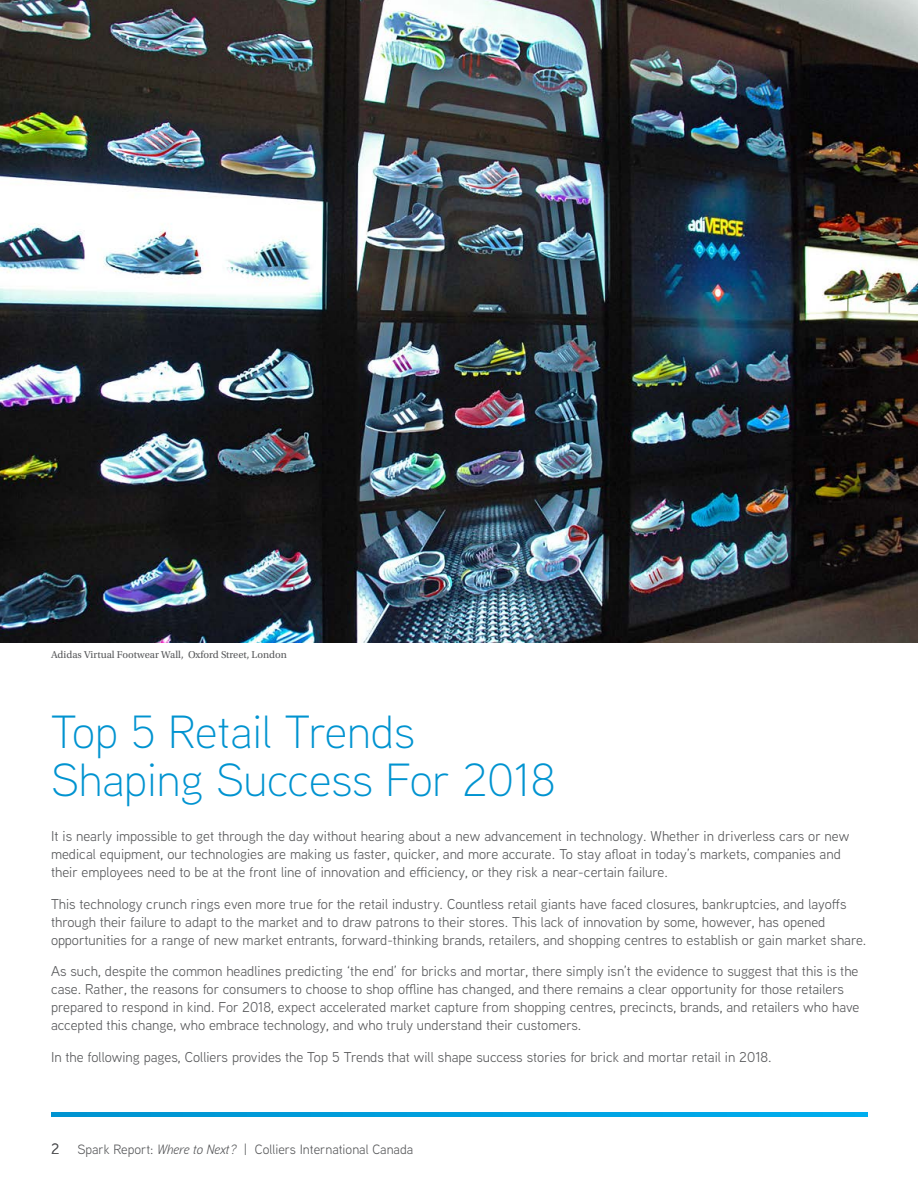
<style>
.page{position:relative;width:918px;height:1188px;background:#fff}
.page>*{position:absolute;margin:0;border:0;box-sizing:border-box;transform-origin:0 0}
.Headline_1{font:300 46.5px/48px "Aaux Next";color:#0093d0}
.Body{font:14.25px/18px "Aaux Next";color:#57585a}
.t1{font:13.5px "Aaux Next";color:#57585a}
.Caption_Chart_Image{font:10.5px "Utopia Std";color:#57585a}
.s1{font-size:15px}
.s2{font-style:italic}
</style>
<div class="page">
<svg style="left:51px;top:1113px;width:816px;height:3px;background:#00a0de"></svg>
<img style="left:0;top:0;width:918px;height:642px">
<p class="Caption_Chart_Image" style="left:51px;top:649px;width:237px">Adidas Virtual Footwear Wall, Oxford Street, London</p>
<p class="Headline_1" style="left:51px;top:706px;width:506px">Top 5 Retail Trends<br>Shaping Success For 2018</p>
<p class="Body" style="left:51px;top:827px;width:800px">It is nearly impossible to get through the day without hearing about a new advancement in technology. Whether in driverless cars or new medical equipment, our technologies are making us faster, quicker, and more accurate. To stay afloat in today’s markets, companies and their employees need to be at the front line of innovation and efficiency, or they risk a near-certain failure.</p>
<p class="Body" style="left:51px;top:894px;width:817px">This technology crunch rings even more true for the retail industry. Countless retail giants have faced closures, bankruptcies, and layoffs through their failure to adapt to the market and to draw patrons to their stores. This lack of innovation by some, however, has opened opportunities for a range of new market entrants, forward-thinking brands, retailers, and shopping centres to establish or gain market share.</p>
<p class="Body" style="left:51px;top:962px;width:810px">As such, despite the common headlines predicting ‘the end’ for bricks and mortar, there simply isn’t the evidence to suggest that this is the case. Rather, the reasons for consumers to choose to shop offline has changed, and there remains a clear opportunity for those retailers prepared to respond in kind. For 2018, expect accelerated market capture from shopping centres, precincts, brands, and retailers who have accepted this change, who embrace technology, and who truly understand their customers.</p>
<p class="Body" style="left:51px;top:1047px;width:722px">In the following pages, Colliers provides the Top 5 Trends that will shape success stories for brick and mortar retail in 2018.</p>
<p class="t1" style="left:51px;top:1141px;width:364px"><span class="s1">2</span> Spark Report: <span class="s2">Where to Next?</span> | Colliers International Canada</p>
</div>
